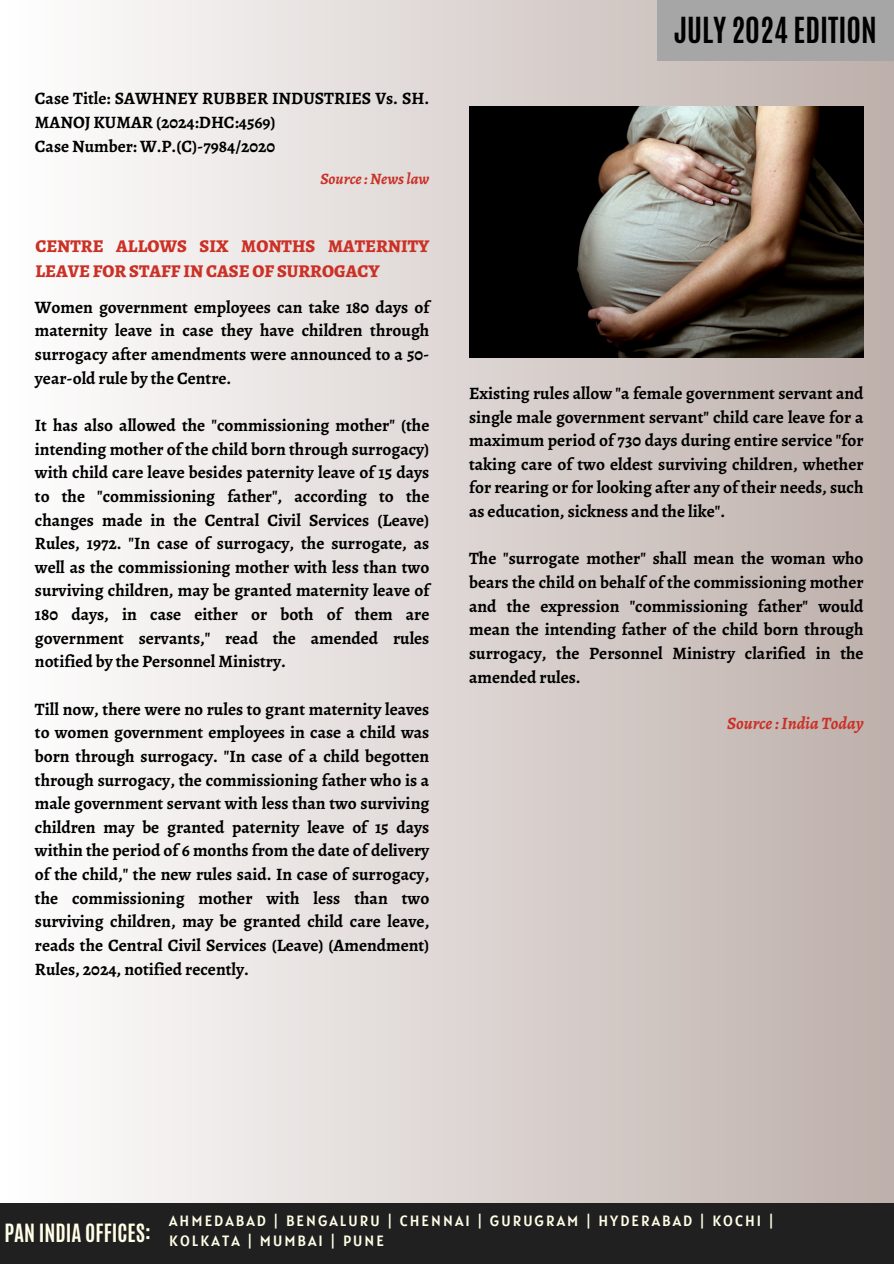
<style>
.page{position:relative;width:894px;height:1264px;background:#fff}
.page>*{position:absolute;margin:0;border:0;box-sizing:border-box;transform-origin:0 0}
.t1{font:700 30px "Antonio";color:#000}
.t2{font:700 21px "Antonio";color:#fffee6}
.t3{font:800 18px/24.8px "Alegreya";color:#cb3126}
.t4{font:700 17.4px/23.7px "Alegreya";color:#000;text-align:justify}
.t5{font:italic 700 17.4px "Alegreya";color:#cb3126}
.t6{font:italic 700 15.9px "Alegreya";color:#cb3126}
.t7{font:14.85px/20.2px "Alatsi";letter-spacing:.14em;color:#fffee6}
</style>
<div class="page">
<div style="left:0;top:0;width:893px;height:1263px;background:linear-gradient(to right,#fff,#bdafaa)"></div>
<div style="left:656px;top:0;width:237px;height:61px;background:#a6a6a6"></div>
<img style="left:469px;top:107px;width:393px;height:250px">
<div style="left:0;top:1203px;width:893px;height:60px;background:#202020"></div>
<h3 class="t4" style="left:35px;top:87px;width:396px;text-align:left">Case Title: SAWHNEY RUBBER INDUSTRIES Vs. SH.<br>MANOJ KUMAR (2024:DHC:4569)<br>Case Number: W.P.(C)-7984/2020</h3>
<h4 class="t6" style="left:320px;top:168px;width:110px">Source: Newslaw</h4>
<h4 class="t3" style="left:35px;top:234px;width:395px">CENTRE ALLOWS SIX MONTHS MATERNITY<br>LEAVE FOR STAFF IN CASE OF SURROGACY</h4>
<h4 class="t4" style="left:35px;top:295px;width:396px">Women government employees can take 180 days of maternity leave in case they have children through surrogacy after amendments were announced to a 50- year-old rule by the Centre.</h4>
<h1 class="t4" style="left:35px;top:413px;width:396px">It has also allowed the "commissioning mother" (the intending mother of the child born through surrogacy) with child care leave besides paternity leave of 15 days to the "commissioning father", according to the changes made in the Central Civil Services (Leave)<br>Rules, 1972. "In case of surrogacy, the surrogate, as well as the commissioning mother with less than two surviving children, may be granted maternity leave of 180 days, in case either or both of them are government servants," read the amended rules notified by the Personnel Ministry.</h1>
<p class="t4" style="left:35px;top:697px;width:396px">Till now, there were no rules to grant maternity leaves to women government employees in case a child was born through surrogacy. "In case of a child begotten through surrogacy, the commissioning father who is a male government servant with less than two surviving children may be granted paternity leave of 15 days within the period of 6 months from the date of delivery of the child," the new rules said. In case of surrogacy, the commissioning mother with less than two surviving children, may be granted child care leave, reads the Central Civil Services (Leave) (Amendment)<br>Rules, 2024, notified recently.</p>
<h4 class="t1" style="left:673px;top:8px;width:204px">JULY 2024 EDITION</h4>
<h4 class="t4" style="left:469px;top:381px;width:396px">Existing rules allow "a female government servant and single male government servant" child care leave for a maximum period of 730 days during entire service "for taking care of two eldest surviving children, whether for rearing or for looking after any of their needs, such as education, sickness and the like".</h4>
<h4 class="t4" style="left:469px;top:546px;width:396px">The "surrogate mother" shall mean the woman who bears the child on behalf of the commissioning mother and the expression "commissioning father" would mean the intending father of the child born through surrogacy, the Personnel Ministry clarified in the amended rules.</h4>
<h4 class="t5" style="left:727px;top:711px;width:138px">Source:India Today</h4>
<h2 class="t2" style="left:4px;top:1217px;width:148px">PAN INDIA OFFICES:</h2>
<h5 class="t7" style="left:169px;top:1210px;width:606px">AHMEDABAD | BENGALURU | CHENNAI | GURUGRAM | HYDERABAD | KOCHI |<br>KOLKATA | MUMBAI | PUNE</h5>
</div>
